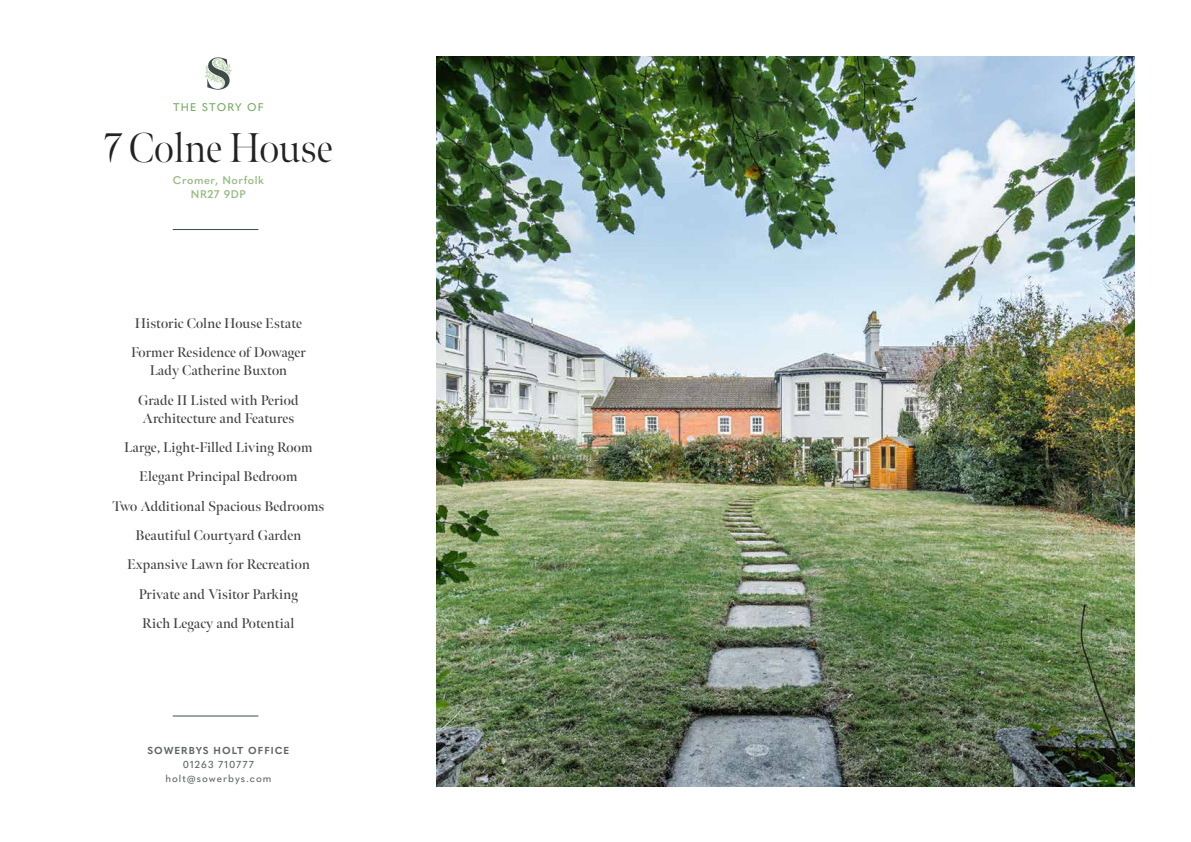
<style>
.page{position:relative;width:1191px;height:842px;background:#fff}
.page>*{position:absolute;margin:0;border:0;box-sizing:border-box;transform-origin:0 0}
.t1{font:300 41.5px "Meno Banner";color:#222223}
.t2{font:600 14px/29.3px "Meno Banner";letter-spacing:.01em;color:#434141;text-align:center}
.t3{font:600 11px/14px "Quasimoda";letter-spacing:.05em;color:#96ba81;text-align:center}
.t4{font:500 11px "Quasimoda";letter-spacing:.1em;color:#76aa62}
.t5{font:500 10px/14px "Quasimoda";letter-spacing:.1em;color:#5e6662;text-align:center}
.t6{font:700 10px "Quasimoda";letter-spacing:.1em;color:#5e6662}
</style>
<div class="page">
<img style="left:437px;top:57px;width:697px;height:729px">
<hr style="left:173px;top:715px;width:85px;height:1px;background:#3e4b47">
<hr style="left:173px;top:229px;width:85px;height:1px;background:#3e4b47">
<svg style="left:205px;top:57px;width:27px;height:33px"></svg>
<p class="t4" style="left:173px;top:99px;width:92px">THE STORY OF</p>
<h1 class="t1" style="left:104px;top:123px;width:230px">7 Colne House</h1>
<p class="t3" style="left:173px;top:172px;width:93px">Cromer, Norfolk<br>NR27 9DP</p>
<p class="t2" style="left:131px;top:309px;width:176px;text-align:left">Historic Colne House Estate<br>Former Residence of Dowager</p>
<p class="t2" style="left:138px;top:356px;width:162px">Lady Catherine Buxton<br>Grade II Listed with Period</p>
<p class="t2" style="left:112px;top:403px;width:213px">Architecture and Features<br>Large, Light-Filled Living Room<br>Elegant Principal Bedroom<br>Two Additional Spacious Bedrooms<br>Beautiful Courtyard Garden<br>Expansive Lawn for Recreation<br>Private and Visitor Parking<br>Rich Legacy and Potential</p>
<p class="t6" style="left:147px;top:743px;width:143px">SOWERBYS HOLT OFFICE</p>
<p class="t5" style="left:165px;top:757px;width:107px">01263 710777 holt@sowerbys.com</p>
</div>
